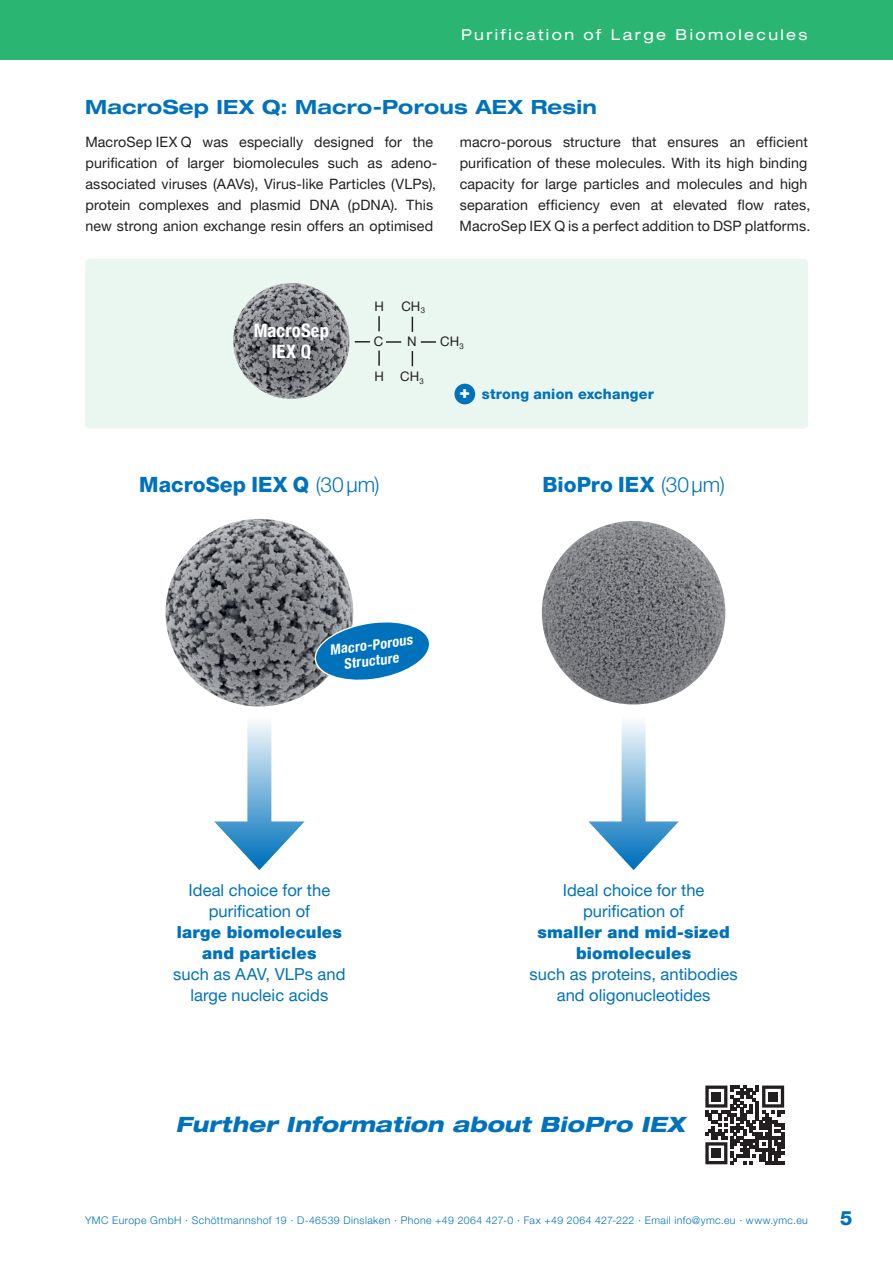
<style>
.page{position:relative;width:893px;height:1263px;background:#fff}
.page>*{position:absolute;margin:0;border:0;box-sizing:border-box;transform-origin:0 0}
.t1{font:800 21px "Helvetica Neue LT Pro";letter-spacing:.005em;color:#0072bc}
.t2{font:italic 800 expanded 21px "Helvetica Neue LT Pro";letter-spacing:.01em;color:#0072bc}
.t3{font:700 expanded 19.5px "Helvetica Neue LT Pro";letter-spacing:.01em;color:#0072bc}
.t4{font:800 19.5px "Helvetica Neue LT Pro";color:#0072bc}
.t5{font:700 condensed 18.6px/21.5px "Helvetica Neue LT Pro";letter-spacing:.01em;color:#fff;text-align:center}
.t6{font:16.5px/21px "Helvetica Neue LT Pro";letter-spacing:.005em;color:#0072bc;text-align:center}
.t7{font:900 16.5px/21px "Helvetica Neue LT Pro";letter-spacing:.01em;color:#0072bc;text-align:center}
.t8{font:expanded 15px "Helvetica Neue LT Pro";letter-spacing:.16em;color:#fff}
.t9{font:14.25px/21px "Helvetica Neue LT Pro";letter-spacing:.01em;color:#231f20}
.t10{font:800 14.25px "Helvetica Neue LT Pro";letter-spacing:.015em;color:#0072bc}
.t11{font:700 condensed 14.25px/15.8px "Helvetica Neue LT Pro";color:#fff;text-align:center}
.t12{font:13.2px "Helvetica Neue LT Pro";color:#231f20}
.t13{font:300 10.5px "Helvetica Neue LT Pro";letter-spacing:.04em;color:#0072bc}
.s1{font-weight:900;font-style:italic;font-size:17.55px;color:#fff}
.s2{font-weight:300}
</style>
<div class="page">
<div style="left:0;top:0;width:893px;height:60px;background:#2bb572"></div>
<div style="left:85px;top:259px;width:723px;height:170px;background:#eaf7f1;border-radius:4px"></div>
<div style="left:454px;top:384px;width:21px;height:20px;background:#0072bc;border-radius:50%"></div>
<img style="left:233px;top:283px;width:117px;height:116px;border-radius:58px">
<svg style="left:355px;top:341px;width:15px;height:1px"></svg>
<svg style="left:386px;top:341px;width:15px;height:2px"></svg>
<svg style="left:421px;top:341px;width:15px;height:2px"></svg>
<svg style="left:378px;top:316px;width:2px;height:15px"></svg>
<svg style="left:378px;top:351px;width:2px;height:15px"></svg>
<svg style="left:412px;top:317px;width:1px;height:15px"></svg>
<svg style="left:412px;top:351px;width:1px;height:15px"></svg>
<svg style="left:247px;top:721px;width:24px;height:100px;background:#a0cae5"></svg>
<svg style="left:214px;top:821px;width:91px;height:49px"></svg>
<svg style="left:622px;top:721px;width:24px;height:100px;background:#a0cae5"></svg>
<svg style="left:588px;top:821px;width:91px;height:49px"></svg>
<img style="left:542px;top:521px;width:183px;height:183px;border-radius:92px">
<img style="left:166px;top:519px;width:187px;height:187px;border-radius:94px">
<svg style="left:314px;top:614px;width:115px;height:74px"></svg>
<svg style="left:705px;top:1085px;width:79px;height:79px"></svg>
<div style="left:712px;top:1092px;width:9px;height:9px;background:#231f20"></div>
<div style="left:768px;top:1092px;width:10px;height:9px;background:#231f20"></div>
<div style="left:712px;top:1148px;width:9px;height:10px;background:#231f20"></div>
<p class="t8" style="left:461px;top:26px;width:348px">Purification of Large Biomolecules</p>
<h2 class="t3" style="left:85px;top:94px;width:513px">MacroSep IEX Q: Macro-Porous AEX Resin</h2>
<p class="t9" style="left:85px;top:131px;width:354px">MacroSep IEX Q was especially designed for the purification of larger biomolecules such as adeno&shy;associated viruses (AAVs), Virus-like Particles (VLPs), protein complexes and plasmid DNA (pDNA). This new strong anion exchange resin offers an optimised</p>
<p class="t9" style="left:459px;top:131px;width:352px">macro-porous structure that ensures an efficient purification of these molecules. With its high binding capacity for large particles and molecules and high separation efficiency even at elevated flow rates, MacroSep IEX Q is a perfect addition to DSP platforms.</p>
<h3 class="t5" style="left:254px;top:319px;width:77px">MacroSep<br>IEX Q</h3>
<p class="t12" style="left:374px;top:298px;width:11px">H</p>
<p class="t12" style="left:401px;top:298px;width:25px">CH<sub>3</sub></p>
<p class="t12" style="left:374px;top:334px;width:11px">C</p>
<p class="t12" style="left:407px;top:334px;width:11px">N</p>
<p class="t12" style="left:440px;top:334px;width:25px">CH<sub>3</sub></p>
<p class="t12" style="left:374px;top:368px;width:11px">H</p>
<p class="t12" style="left:400px;top:368px;width:25px">CH<sub>3</sub></p>
<p class="t10" style="left:460px;top:386px;width:196px"><span class="s1">+</span> strong anion exchanger</p>
<h1 class="t1" style="left:139px;top:472px;width:242px">MacroSep IEX Q <span class="s2">(30µm)</span></h1>
<h1 class="t1" style="left:542px;top:472px;width:184px">BioPro IEX <span class="s2">(30µm)</span></h1>
<p class="t11" style="left:329px;top:642px;width:85px;rotate:-7deg">Macro-Porous<br>Structure</p>
<p class="t6" style="left:189px;top:879px;width:143px">Ideal choice for the purification of</p>
<p class="t7" style="left:177px;top:921px;width:167px">large biomolecules and particles</p>
<p class="t6" style="left:173px;top:963px;width:174px">such as AAV, VLPs and large nucleic acids</p>
<p class="t6" style="left:563px;top:879px;width:143px">Ideal choice for the purification of</p>
<p class="t7" style="left:537px;top:921px;width:194px">smaller and mid-sized biomolecules</p>
<p class="t6" style="left:530px;top:963px;width:210px">such as proteins, antibodies and oligonucleotides</p>
<h1 class="t2" style="left:175px;top:1111px;width:511px">Further Information about BioPro IEX</h1>
<p class="t13" style="left:85px;top:1213px;width:724px">YMC Europe GmbH · Schöttmannshof 19 · D-46539 Dinslaken · Phone +49 2064 427-0 · Fax +49 2064 427-222 · Email info@ymc.eu · www.ymc.eu</p>
<h2 class="t4" style="left:840px;top:1207px;width:14px">5</h2>
</div>
